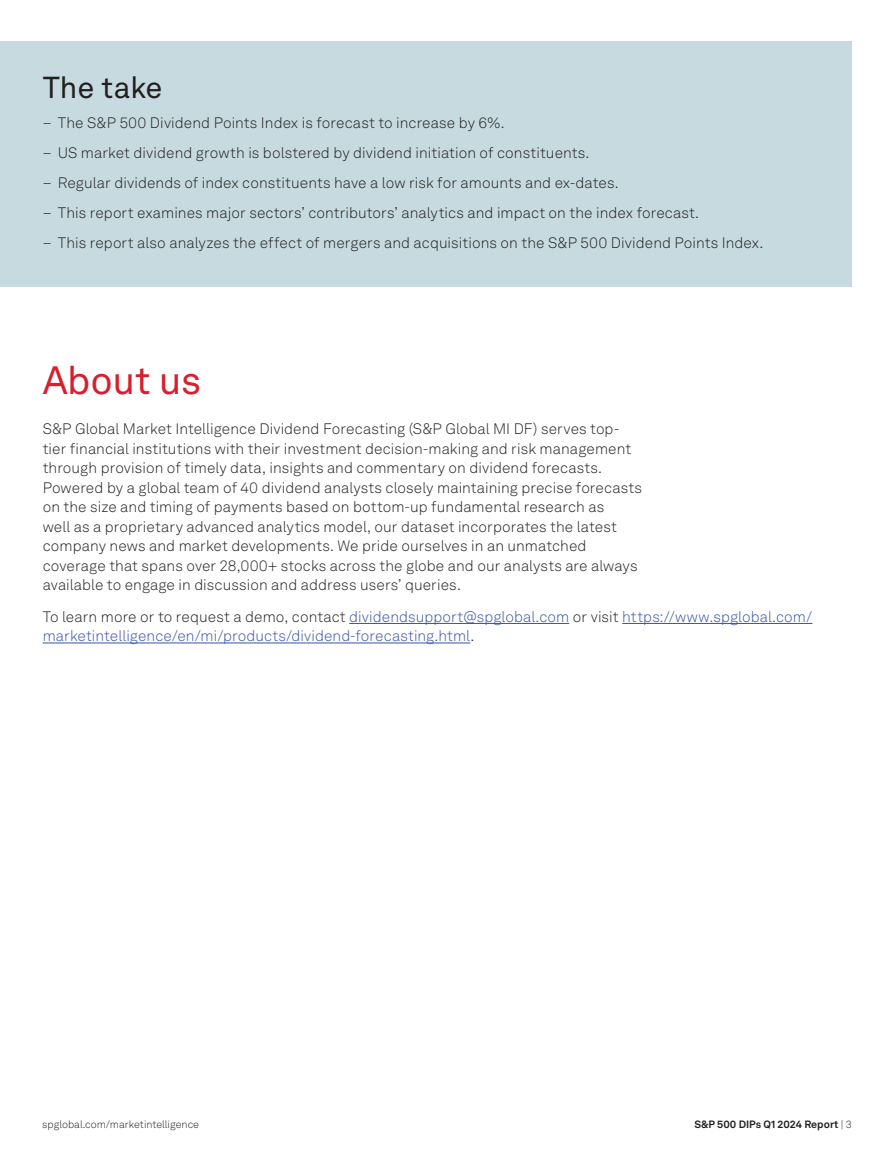
<style>
.page{position:relative;width:894px;height:1170px;background:#fff}
.page>*{position:absolute;margin:0;border:0;box-sizing:border-box;transform-origin:0 0}
.t1{font:39px "Akkurat LL";letter-spacing:-.01em;color:#d81f2d}
.t2{font:30px "Akkurat LL";letter-spacing:-.01em;color:#231f20}
.t3{font:300 15px/19.5px "Akkurat LL";letter-spacing:.005em;color:#231f20}
.t4{font:300 15px/19.5px "Akkurat LL";letter-spacing:.005em;color:#3853a3}
.t5{font:300 10.5px "Akkurat LL";color:#231f20}
.t6{font:700 10.5px "Akkurat LL";color:#231f20}
.s1{color:#231f20}
.s2{font-weight:300}
</style>
<div class="page">
<hr style="left:349px;top:623px;width:220px;height:1px;background:#3853a3">
<hr style="left:622px;top:623px;width:190px;height:1px;background:#3853a3">
<hr style="left:43px;top:642px;width:427px;height:1px;background:#3853a3">
<div style="left:0;top:41px;width:851px;height:245px;background:#c6dae0"></div>
<h2 class="t2" style="left:43px;top:65px;width:121px">The take</h2>
<p class="t3" style="left:43px;top:112px;width:463px">– The S&amp;P 500 Dividend Points Index is forecast to increase by 6%.</p>
<p class="t3" style="left:43px;top:142px;width:548px">– US market dividend growth is bolstered by dividend initiation of constituents.</p>
<p class="t3" style="left:43px;top:172px;width:577px">– Regular dividends of index constituents have a low risk for amounts and ex-dates.</p>
<p class="t3" style="left:43px;top:202px;width:657px">– This report examines major sectors’ contributors’ analytics and impact on the index forecast.</p>
<p class="t3" style="left:43px;top:232px;width:721px">– This report also analyzes the effect of mergers and acquisitions on the S&amp;P 500 Dividend Points Index.</p>
<h1 class="t1" style="left:43px;top:351px;width:160px">About us</h1>
<p class="t3" style="left:43px;top:419px;width:600px">S&amp;P Global Market Intelligence Dividend Forecasting (S&amp;P Global MI DF) serves top&shy;tier financial institutions with their investment decision-making and risk management through provision of timely data, insights and commentary on dividend forecasts.<br>Powered by a global team of 40 dividend analysts closely maintaining precise forecasts on the size and timing of payments based on bottom-up fundamental research as<br>well as a proprietary advanced analytics model, our dataset incorporates the latest company news and market developments. We pride ourselves in an unmatched coverage that spans over 28,000+ stocks across the globe and our analysts are always available to engage in discussion and address users’ queries.</p>
<p class="t4" style="left:43px;top:606px;width:770px"><span class="s1">To learn more or to request a demo, contact</span> dividendsupport@spglobal.com <span class="s1">or visit</span> https://www.spglobal.com/ marketintelligence/en/mi/products/dividend-forecasting.html<span class="s1">.</span></p>
<p class="t5" style="left:42px;top:1116px;width:158px">spglobal.com/marketintelligence</p>
<p class="t6" style="left:694px;top:1116px;width:159px">S&amp;P 500 DIPs Q1 2024 Report <span class="s2">| 3</span></p>
</div>
